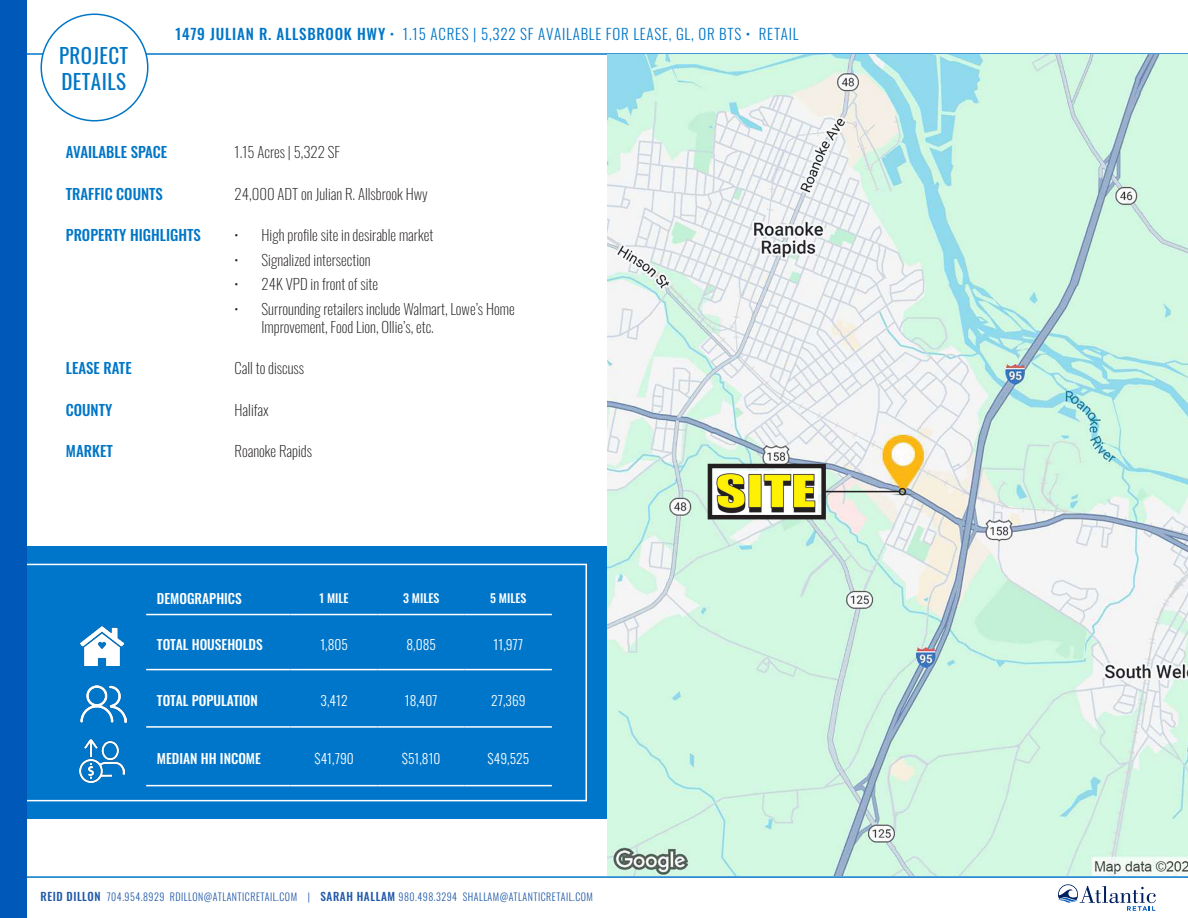
<style>
.page{position:relative;width:1188px;height:918px;background:#fff}
.page>*{position:absolute;margin:0;border:0;box-sizing:border-box;transform-origin:0 0}
.t1{font:21px "Oswald";letter-spacing:.02em;color:#0076c7}
.t2{font:300 15px "Oswald";letter-spacing:.05em;color:#0076c7}
.t3{font:200 14.85px/17.9px "Oswald";color:#231f20}
.t4{font:500 14.85px "Oswald";color:#0076c7}
.t5{font:500 13.5px "Oswald";color:#fff}
.t6{font:300 13.5px "Oswald";color:#fff}
.t7{font:500 12px "Oswald";color:#fff}
.t8{font:300 10.5px "Oswald";letter-spacing:.05em;color:#2059a8;scale:.95 1}
.s1{font-weight:500}
.s2{font-weight:500;font-size:11.25px}
</style>
<div class="page">
<div style="left:21px;top:546px;width:587px;height:273px;background:#0076ca"></div>
<div style="left:19px;top:564px;width:568px;height:237px;border:2px solid #fff"></div>
<hr style="left:146px;top:614px;width:145px;height:1px;background:#fff">
<hr style="left:291px;top:614px;width:87px;height:1px;background:#fff">
<hr style="left:378px;top:614px;width:87px;height:1px;background:#fff">
<hr style="left:465px;top:614px;width:87px;height:1px;background:#fff">
<hr style="left:146px;top:669px;width:145px;height:1px;background:#fff">
<hr style="left:291px;top:669px;width:87px;height:1px;background:#fff">
<hr style="left:378px;top:669px;width:87px;height:1px;background:#fff">
<hr style="left:465px;top:669px;width:87px;height:1px;background:#fff">
<hr style="left:146px;top:726px;width:145px;height:2px;background:#fff">
<hr style="left:291px;top:726px;width:87px;height:2px;background:#fff">
<hr style="left:378px;top:726px;width:87px;height:2px;background:#fff">
<hr style="left:465px;top:726px;width:87px;height:2px;background:#fff">
<hr style="left:146px;top:785px;width:145px;height:1px;background:#fff">
<hr style="left:291px;top:785px;width:87px;height:1px;background:#fff">
<hr style="left:378px;top:785px;width:87px;height:1px;background:#fff">
<hr style="left:465px;top:785px;width:87px;height:1px;background:#fff">
<hr style="left:0;top:53px;width:1188px;height:2px;background:#0076c7">
<div style="left:41px;top:14px;width:107px;height:107px;background:#fff;border-radius:50%"></div>
<div style="left:40px;top:14px;width:108px;height:108px;border:2px solid #0076c7;border-radius:50%"></div>
<img style="left:81px;top:626px;width:42px;height:40px">
<img style="left:79px;top:740px;width:46px;height:42px">
<img style="left:80px;top:686px;width:46px;height:37px">
<img style="left:608px;top:54px;width:580px;height:821px">
<div style="left:710px;top:466px;width:114px;height:51px;background:#f3fdf7"></div>
<img style="left:714px;top:472px;width:104px;height:42px">
<div style="left:708px;top:464px;width:118px;height:55px;border:4px solid #231f20"></div>
<hr style="left:824px;top:491px;width:75px;height:1px;background:#231f20">
<div style="left:899px;top:488px;width:7px;height:7px;border:2px solid #231f20;border-radius:50%"></div>
<hr style="left:0;top:876px;width:1188px;height:2px;background:#0076c7">
<svg style="left:1058px;top:884px;width:98px;height:27px"></svg>
<div style="left:0;top:0;width:27px;height:918px;background:#0058b9"></div>
<p class="t1" style="left:59px;top:37px;width:71px">PROJECT</p>
<p class="t1" style="left:61px;top:62px;width:66px">DETAILS</p>
<p class="t2" style="left:176px;top:20px;width:625px"><span class="s1">1479 JULIAN R. ALLSBROOK HWY</span> • 1.15 ACRES | 5,322 SF AVAILABLE FOR LEASE, GL, OR BTS • RETAIL</p>
<p class="t4" style="left:66px;top:144px;width:103px">AVAILABLE SPACE</p>
<p class="t3" style="left:235px;top:141px;width:107px">1.15 Acres | 5,322 SF</p>
<p class="t4" style="left:66px;top:186px;width:99px">TRAFFIC COUNTS</p>
<p class="t3" style="left:235px;top:183px;width:195px">24,000 ADT on Julian R. Allsbrook Hwy</p>
<p class="t4" style="left:66px;top:227px;width:136px">PROPERTY HIGHLIGHTS</p>
<p class="t3" style="left:235px;top:224px;width:200px">• High profile site in desirable market</p>
<p class="t3" style="left:235px;top:249px;width:138px">• Signalized intersection</p>
<p class="t3" style="left:235px;top:273px;width:145px">• 24K VPD in front of site</p>
<p class="t3" style="left:262px;top:298px;width:255px;text-indent:-27px">• Surrounding retailers include Walmart, Lowe’s Home<br>Improvement, Food Lion, Ollie’s, etc.</p>
<p class="t4" style="left:66px;top:360px;width:67px">LEASE RATE</p>
<p class="t3" style="left:235px;top:357px;width:71px">Call to discuss</p>
<p class="t4" style="left:66px;top:402px;width:48px">COUNTY</p>
<p class="t3" style="left:235px;top:399px;width:36px">Halifax</p>
<p class="t4" style="left:66px;top:443px;width:48px">MARKET</p>
<p class="t3" style="left:235px;top:440px;width:79px">Roanoke Rapids</p>
<p class="t5" style="left:157px;top:591px;width:86px">DEMOGRAPHICS</p>
<p class="t7" style="left:319px;top:592px;width:31px">1 MILE</p>
<p class="t7" style="left:403px;top:592px;width:38px">3 MILES</p>
<p class="t7" style="left:490px;top:592px;width:38px">5 MILES</p>
<p class="t5" style="left:157px;top:638px;width:107px">TOTAL HOUSEHOLDS</p>
<p class="t6" style="left:320px;top:633px;width:29px">1,805</p>
<p class="t6" style="left:407px;top:633px;width:31px">8,085</p>
<p class="t6" style="left:493px;top:633px;width:31px">11,977</p>
<p class="t5" style="left:157px;top:694px;width:102px">TOTAL POPULATION</p>
<p class="t6" style="left:321px;top:689px;width:29px">3,412</p>
<p class="t6" style="left:405px;top:689px;width:34px">18,407</p>
<p class="t6" style="left:491px;top:689px;width:36px">27,369</p>
<p class="t5" style="left:157px;top:752px;width:105px">MEDIAN HH INCOME</p>
<p class="t6" style="left:314px;top:747px;width:41px">$41,790</p>
<p class="t6" style="left:402px;top:747px;width:40px">$51,810</p>
<p class="t6" style="left:488px;top:747px;width:43px">$49,525</p>
<p class="t8" style="left:40px;top:888px;width:583px"><span class="s2">REID DILLON</span> 704.954.8929 RDILLON@ATLANTICRETAIL.COM | <span class="s2">SARAH HALLAM</span> 980.498.3294 SHALLAM@ATLANTICRETAIL.COM</p>
</div>
